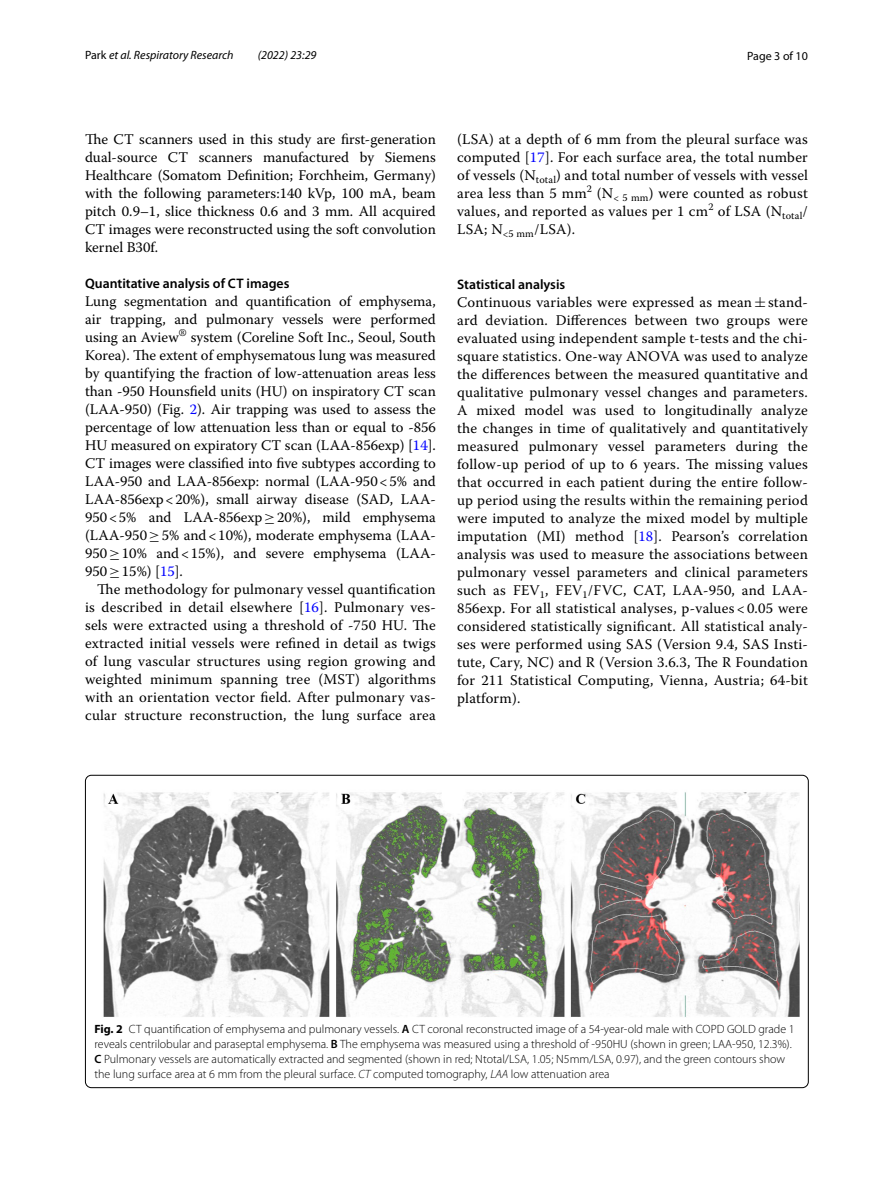
<style>
.page{position:relative;width:893px;height:1187px;background:#fff}
.page>*{position:absolute;margin:0;border:0;box-sizing:border-box;transform-origin:0 0}
.t1{font:14.7px/18px "Warnock Pro";letter-spacing:.015em;color:#000;text-align:justify}
.t2{font:600 13.8px "Myriad Pro";color:#000}
.t3{font:300 12px/15px "Myriad Pro";color:#000}
.t4{font:italic 12px "Myriad Pro";color:#000}
.t5{font:12px "Myriad Pro";color:#000}
.s1{font-style:normal}
.s2{color:#00f}
.s3{font-family:"MTSY"}
.s4{font-weight:700}
.s5{font-weight:600}
.s6{font-style:italic}
</style>
<div class="page">
<img style="left:103px;top:792px;width:697px;height:225px">
<p class="t4" style="left:85px;top:48px;width:150px"><span class="s1">Park</span> et al. Respiratory Research</p>
<p class="t4" style="left:258px;top:48px;width:60px">(2022) 23:29</p>
<p class="t5" style="left:747px;top:48px;width:62px">Page 3 of 10</p>
<p class="t1" style="left:85px;top:130px;width:352px">The CT scanners used in this study are first-generation dual-source CT scanners manufactured by Siemens Healthcare (Somatom Definition; Forchheim, Germany) with the following parameters:140 kVp, 100 mA, beam pitch 0.9–1, slice thickness 0.6 and 3 mm. All acquired CT images were reconstructed using the soft convolution kernel B30f.</p>
<p class="t2" style="left:85px;top:274px;width:206px">Quantitative analysis of CT images</p>
<p class="t1" style="left:85px;top:292px;width:352px">Lung segmentation and quantification of emphysema, air trapping, and pulmonary vessels were performed using an Aview<sup>®</sup> system (Coreline Soft Inc., Seoul, South Korea). The extent of emphysematous lung was measured by quantifying the fraction of low-attenuation areas less than -950 Hounsfield units (HU) on inspiratory CT scan (LAA-950) (Fig. <span class="s2">2</span>). Air trapping was used to assess the percentage of low attenuation less than or equal to -856<br>HU measured on expiratory CT scan (LAA-856exp) [<span class="s2">14</span>].<br>CT images were classified into five subtypes according to LAA-950 and LAA-856exp: normal (LAA-950&lt;5% and LAA-856exp&lt;20%), small airway disease (SAD, LAA-950&lt;5% and LAA-856exp<span class="s3">≥</span>20%), mild emphysema (LAA-950<span class="s3">≥</span>5% and&lt;10%), moderate emphysema (LAA-950<span class="s3">≥</span>10% and&lt;15%), and severe emphysema (LAA-950<span class="s3">≥</span>15%) [<span class="s2">15</span>].</p>
<p class="t1" style="left:85px;top:580px;width:352px;text-indent:12px">The methodology for pulmonary vessel quantification is described in detail elsewhere [<span class="s2">16</span>]. Pulmonary ves&shy;sels were extracted using a threshold of -750 HU. The extracted initial vessels were refined in detail as twigs of lung vascular structures using region growing and weighted minimum spanning tree (MST) algorithms with an orientation vector field. After pulmonary vas&shy;cular structure reconstruction, the lung surface area</p>
<p class="t1" style="left:457px;top:130px;width:352px">(LSA) at a depth of 6 mm from the pleural surface was computed [<span class="s2">17</span>]. For each surface area, the total number of vessels (N<sub>total</sub>) and total number of vessels with vessel area less than 5 mm<sup>2</sup> (N<sub>&lt;</sub> <sub>5</sub> <sub>mm</sub>) were counted as robust values, and reported as values per 1 cm<sup>2</sup> of LSA (N<sub>total</sub>/ LSA; N<sub>&lt;5</sub> <sub>mm</sub>/LSA).</p>
<p class="t2" style="left:457px;top:275px;width:110px">Statistical analysis</p>
<p class="t1" style="left:457px;top:292px;width:352px">Continuous variables were expressed as mean<span class="s3">±</span>stand&shy;ard deviation. Differences between two groups were evaluated using independent sample t-tests and the chi&shy;square statistics. One-way ANOVA was used to analyze the differences between the measured quantitative and qualitative pulmonary vessel changes and parameters.<br>A mixed model was used to longitudinally analyze the changes in time of qualitatively and quantitatively measured pulmonary vessel parameters during the follow-up period of up to 6 years. The missing values that occurred in each patient during the entire follow&shy;up period using the results within the remaining period were imputed to analyze the mixed model by multiple imputation (MI) method [<span class="s2">18</span>]. Pearson’s correlation analysis was used to measure the associations between pulmonary vessel parameters and clinical parameters such as FEV<sub>1</sub>, FEV<sub>1</sub>/FVC, CAT, LAA-950, and LAA-856exp. For all statistical analyses, p-values &lt; 0.05 were considered statistically significant. All statistical analy&shy;ses were performed using SAS (Version 9.4, SAS Insti&shy;tute, Cary, NC) and R (Version 3.6.3, The R Foundation for 211 Statistical Computing, Vienna, Austria; 64-bit platform).</p>
<p class="t3" style="left:94px;top:1021px;width:702px"><span class="s4">Fig. 2</span> CT quantification of emphysema and pulmonary vessels. <span class="s5">A</span> CT coronal reconstructed image of a 54-year-old male with COPD GOLD grade 1 reveals centrilobular and paraseptal emphysema. <span class="s5">B</span> The emphysema was measured using a threshold of -950HU (shown in green; LAA-950, 12.3%).<br><span class="s5">C</span> Pulmonary vessels are automatically extracted and segmented (shown in red; Ntotal/LSA, 1.05; N5mm/LSA, 0.97), and the green contours show the lung surface area at 6 mm from the pleural surface. <span class="s6">CT</span> computed tomography, <span class="s6">LAA</span> low attenuation area</p>
</div>
